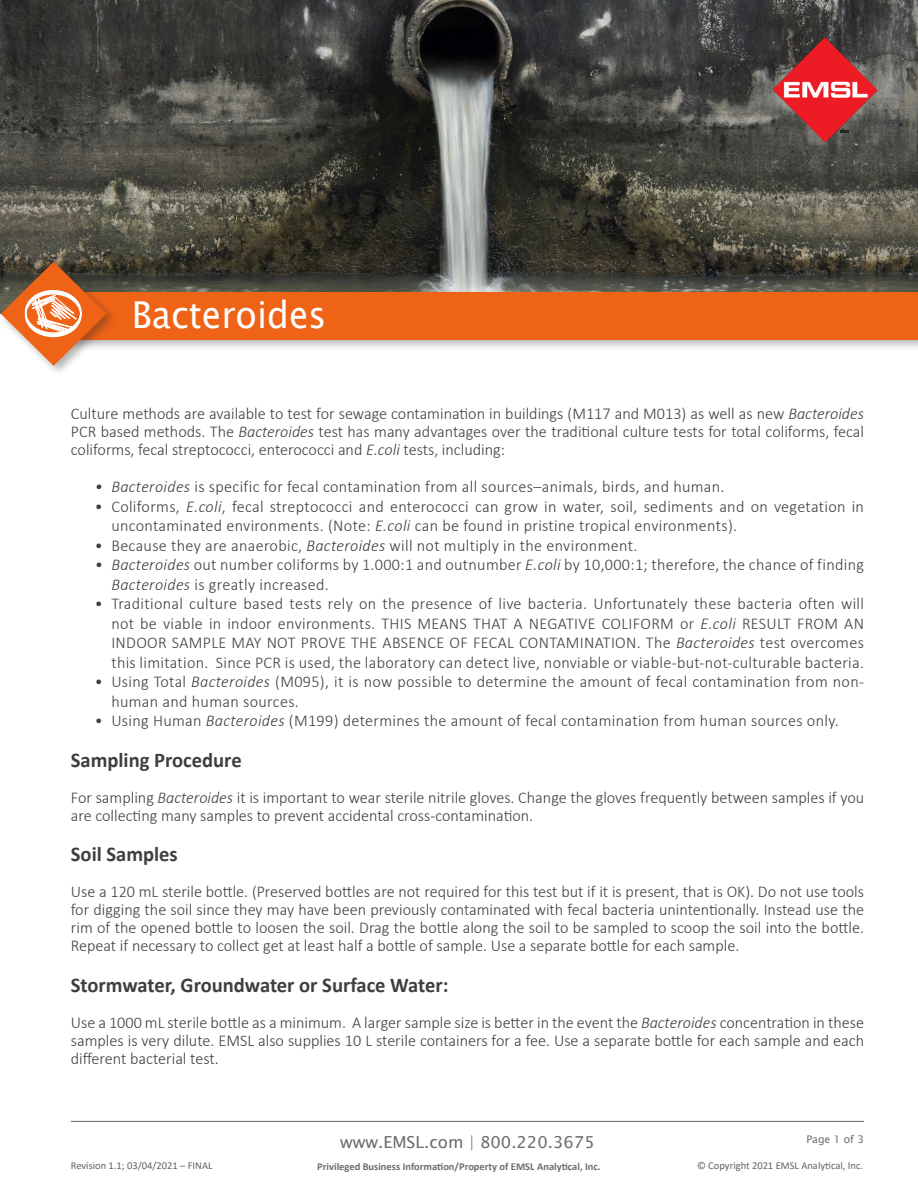
<style>
.page{position:relative;width:918px;height:1188px;background:#fff}
.page>*{position:absolute;margin:0;border:0;box-sizing:border-box;transform-origin:0 0}
.t1{font:37.2px "Lucida Sans Unicode";color:#fff;scale:.94 1}
.t2{font:700 21px "Calibri";color:#3e3e3f}
.t3{font:300 16.5px/18px "Calibri";letter-spacing:.02em;color:#3e3e3f;text-align:justify}
.t4{font:300 16.5px/18px "Calibri";color:#3e3e3f}
.t5{font:16.5px "Lucida Sans Unicode";color:#6c6d70}
.t6{font:10.5px "Calibri";color:#636366}
.t7{font:700 10.5px "Calibri";color:#6c6d70}
.Website{font:10.5px "Lucida Sans Unicode";color:#6c6d70}
.s1{font-style:italic}
</style>
<div class="page">
<img style="left:0;top:0;width:918px;height:288px">
<div style="left:31px;top:288px;width:887px;height:64px;background:#231f20;opacity:.35"></div>
<div style="left:35px;top:292px;width:883px;height:47px;background:#ef6317"></div>
<img style="left:771px;top:37px;width:114px;height:113px">
<hr style="left:71px;top:1121px;width:793px;height:1px;background:#636366">
<div style="left:0;top:259px;width:118px;height:118px;background:#231f20;opacity:.35"></div>
<svg style="left:0;top:262px;width:115px;height:104px"></svg>
<h1 class="t1" style="left:132px;top:286px;width:208px">Bacteroides</h1>
<p class="t3" style="left:71px;top:404px;width:795px">Culture methods are available to test for sewage contamination in buildings (M117 and M013) as well as new <span class="s1">Bacteroides </span>PCR based methods. The <span class="s1">Bacteroides</span> test has many advantages over the traditional culture tests for total coliforms, fecal coliforms, fecal streptococci, enterococci and <span class="s1">E.coli</span> tests, including:</p>
<p class="t3" style="left:95px;top:477px;width:631px"><span class="s1">• Bacteroides</span> is specific for fecal contamination from all sources–animals, birds, and human.</p>
<p class="t3" style="left:111px;top:496px;width:754px;line-height:19.5px;text-indent:-17px">• Coliforms, <span class="s1">E.coli</span>, fecal streptococci and enterococci can grow in water, soil, sediments and on vegetation in uncontaminated environments. (Note: <span class="s1">E.coli</span> can be found in pristine tropical environments).</p>
<p class="t3" style="left:95px;top:536px;width:544px">• Because they are anaerobic, <span class="s1">Bacteroides</span> will not multiply in the environment.</p>
<p class="t3" style="left:111px;top:555px;width:754px;line-height:19.5px;text-indent:-17px"><span class="s1">• Bacteroides</span> out number coliforms by 1.000:1 and outnumber <span class="s1">E.coli</span> by 10,000:1; therefore, the chance of finding<br><span class="s1">Bacteroides</span> is greatly increased.</p>
<p class="t3" style="left:111px;top:594px;width:754px;line-height:19.5px;text-indent:-17px">• Traditional culture based tests rely on the presence of live bacteria. Unfortunately these bacteria often will not be viable in indoor environments. THIS MEANS THAT A NEGATIVE COLIFORM or <span class="s1">E.coli</span> RESULT FROM AN INDOOR SAMPLE MAY NOT PROVE THE ABSENCE OF FECAL CONTAMINATION. The <span class="s1">Bacteroides</span> test overcomes this limitation. Since PCR is used, the laboratory can detect live, nonviable or viable-but-not-culturable bacteria.</p>
<p class="t3" style="left:111px;top:672px;width:754px;line-height:19.5px;text-indent:-17px">• Using Total <span class="s1">Bacteroides</span> (M095), it is now possible to determine the amount of fecal contamination from non&shy;human and human sources.</p>
<p class="t3" style="left:95px;top:711px;width:745px">• Using Human <span class="s1">Bacteroides</span> (M199) determines the amount of fecal contamination from human sources only.</p>
<p class="t2" style="left:71px;top:745px;width:172px">Sampling Procedure</p>
<p class="t4" style="left:71px;top:788px;width:795px">For sampling <span class="s1">Bacteroides</span> it is important to wear sterile nitrile gloves. Change the gloves frequently between samples if you are collecting many samples to prevent accidental cross-contamination.</p>
<p class="t2" style="left:71px;top:839px;width:108px">Soil Samples</p>
<p class="t3" style="left:71px;top:882px;width:795px">Use a 120 mL sterile bottle. (Preserved bottles are not required for this test but if it is present, that is OK). Do not use tools for digging the soil since they may have been previously contaminated with fecal bacteria unintentionally. Instead use the rim of the opened bottle to loosen the soil. Drag the bottle along the soil to be sampled to scoop the soil into the bottle.<br>Repeat if necessary to collect get at least half a bottle of sample. Use a separate bottle for each sample.</p>
<p class="t2" style="left:71px;top:970px;width:379px">Stormwater, Groundwater or Surface Water:</p>
<p class="t3" style="left:71px;top:1013px;width:795px">Use a 1000 mL sterile bottle as a minimum. A larger sample size is better in the event the <span class="s1">Bacteroides</span> concentration in these samples is very dilute. EMSL also supplies 10 L sterile containers for a fee. Use a separate bottle for each sample and each different bacterial test.</p>
<p class="t5" style="left:340px;top:1129px;width:256px">www.EMSL.com | 800.220.3675</p>
<p class="Website" style="left:806px;top:1131px;width:59px">Page 1 of 3</p>
<p class="t6" style="left:71px;top:1158px;width:143px">Revision 1.1; 03/04/2021 – FINAL</p>
<p class="t6" style="left:697px;top:1158px;width:167px">© Copyright 2021 EMSL Analytical, Inc.</p>
<p class="t7" style="left:317px;top:1159px;width:285px">Privileged Business Information/Property of EMSL Analytical, Inc.</p>
</div>
